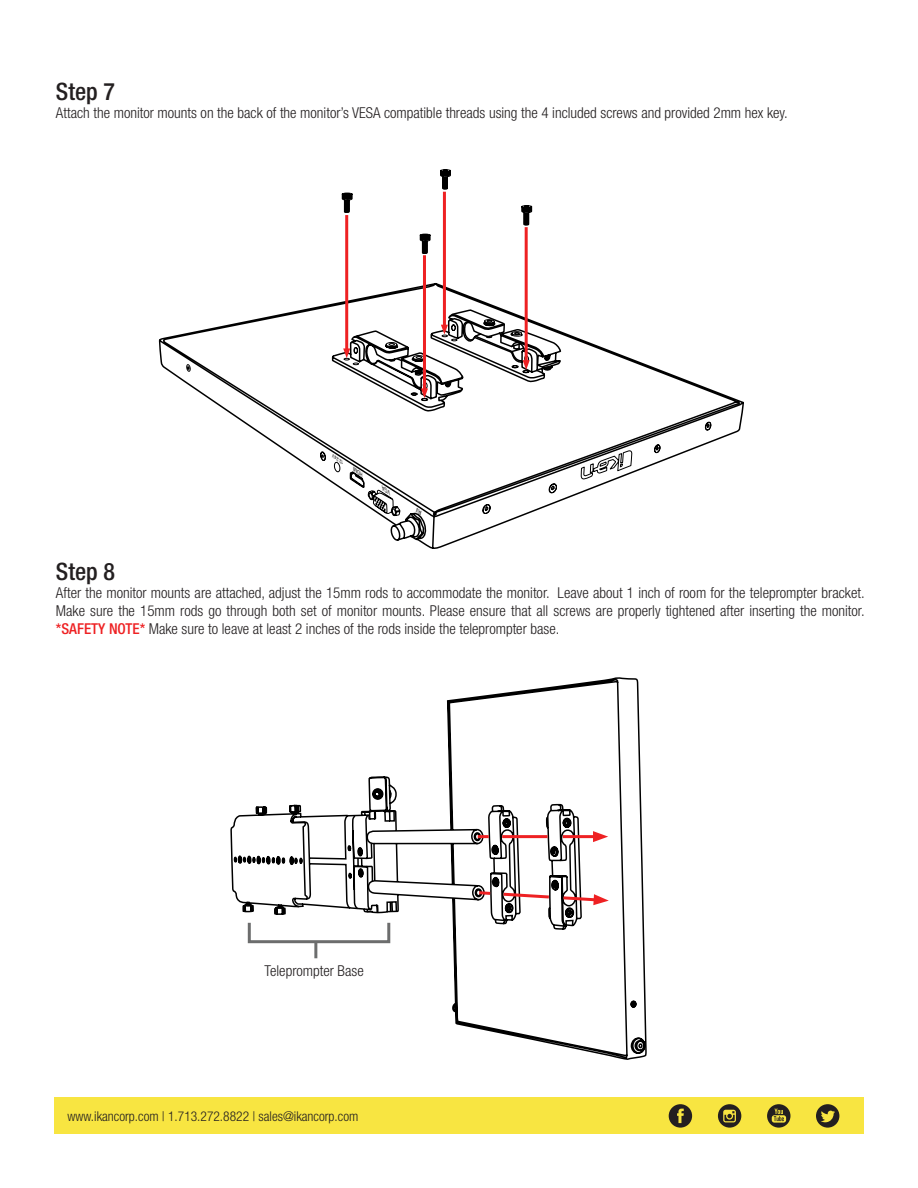
<style>
.page{position:relative;width:918px;height:1188px;background:#fff}
.page>*{position:absolute;margin:0;border:0;box-sizing:border-box;transform-origin:0 0}
.t1{font:500 condensed 24px "Helvetica Neue LT Std";color:#231f20}
.t2{font:300 condensed 15px/18px "Helvetica Neue LT Std";color:#231f20;text-align:justify}
.t3{font:300 condensed 13.5px "Helvetica Neue LT Std";color:#231f20}
.t4{font:italic 4.35px "Arial Narrow";color:#000;scale:1.16 1}
.s1{font-weight:500;color:#ee2123}
</style>
<div class="page">
<div style="left:54px;top:1098px;width:810px;height:36px;background:#f8e541"></div>
<svg style="left:669px;top:1104px;width:23px;height:24px"></svg>
<svg style="left:767px;top:1104px;width:23px;height:24px"></svg>
<svg style="left:718px;top:1104px;width:23px;height:24px"></svg>
<svg style="left:816px;top:1104px;width:23px;height:24px"></svg>
<svg style="left:230px;top:677px;width:417px;height:383px"></svg>
<svg style="left:233px;top:813px;width:413px;height:241px"></svg>
<svg style="left:478px;top:835px;width:11px;height:3px"></svg>
<svg style="left:476px;top:890px;width:17px;height:7px"></svg>
<hr style="left:502px;top:835px;width:46px;height:3px;background:#ee2123">
<svg style="left:500px;top:891px;width:52px;height:9px"></svg>
<hr style="left:563px;top:835px;width:35px;height:3px;background:#ee2123">
<svg style="left:593px;top:831px;width:15px;height:11px"></svg>
<svg style="left:560px;top:894px;width:49px;height:11px"></svg>
<div style="left:248px;top:921px;width:142px;height:22px;border:3px solid #6c6d6d"></div>
<hr style="left:314px;top:943px;width:3px;height:15px;background:#6c6d6d">
<svg style="left:158px;top:282px;width:586px;height:267px"></svg>
<svg style="left:419px;top:233px;width:12px;height:21px"></svg>
<svg style="left:341px;top:192px;width:12px;height:21px"></svg>
<svg style="left:440px;top:169px;width:11px;height:21px"></svg>
<svg style="left:521px;top:205px;width:11px;height:21px"></svg>
<hr style="left:443px;top:192px;width:3px;height:135px;background:#ee2123">
<hr style="left:345px;top:215px;width:3px;height:135px;background:#ee2123">
<hr style="left:525px;top:227px;width:3px;height:135px;background:#ee2123">
<hr style="left:423px;top:255px;width:3px;height:135px;background:#ee2123">
<svg style="left:186px;top:313px;width:526px;height:229px"></svg>
<p class="t1" style="left:56px;top:77px;width:61px">Step 7</p>
<p class="t2" style="left:56px;top:103px;width:733px">Attach the monitor mounts on the back of the monitor’s VESA compatible threads using the 4 included screws and provided 2mm hex key.</p>
<p class="t4" style="left:341px;top:465px;width:13px;rotate:-145deg">12 2- V4</p>
<p class="t1" style="left:56px;top:557px;width:61px">Step 8</p>
<p class="t2" style="left:56px;top:583px;width:810px">After the monitor mounts are attached, adjust the 15mm rods to accommodate the monitor. Leave about 1 inch of room for the teleprompter bracket.<br>Make sure the 15mm rods go through both set of monitor mounts. Please ensure that all screws are properly tightened after inserting the monitor. <span class="s1">*SAFETY NOTE*</span> Make sure to leave at least 2 inches of the rods inside the teleprompter base.</p>
<p class="t2" style="left:265px;top:961px;width:101px">Teleprompter Base</p>
<p class="t3" style="left:68px;top:1108px;width:292px">www.ikancorp.com | 1.713.272.8822 | sales@ikancorp.com</p>
</div>
